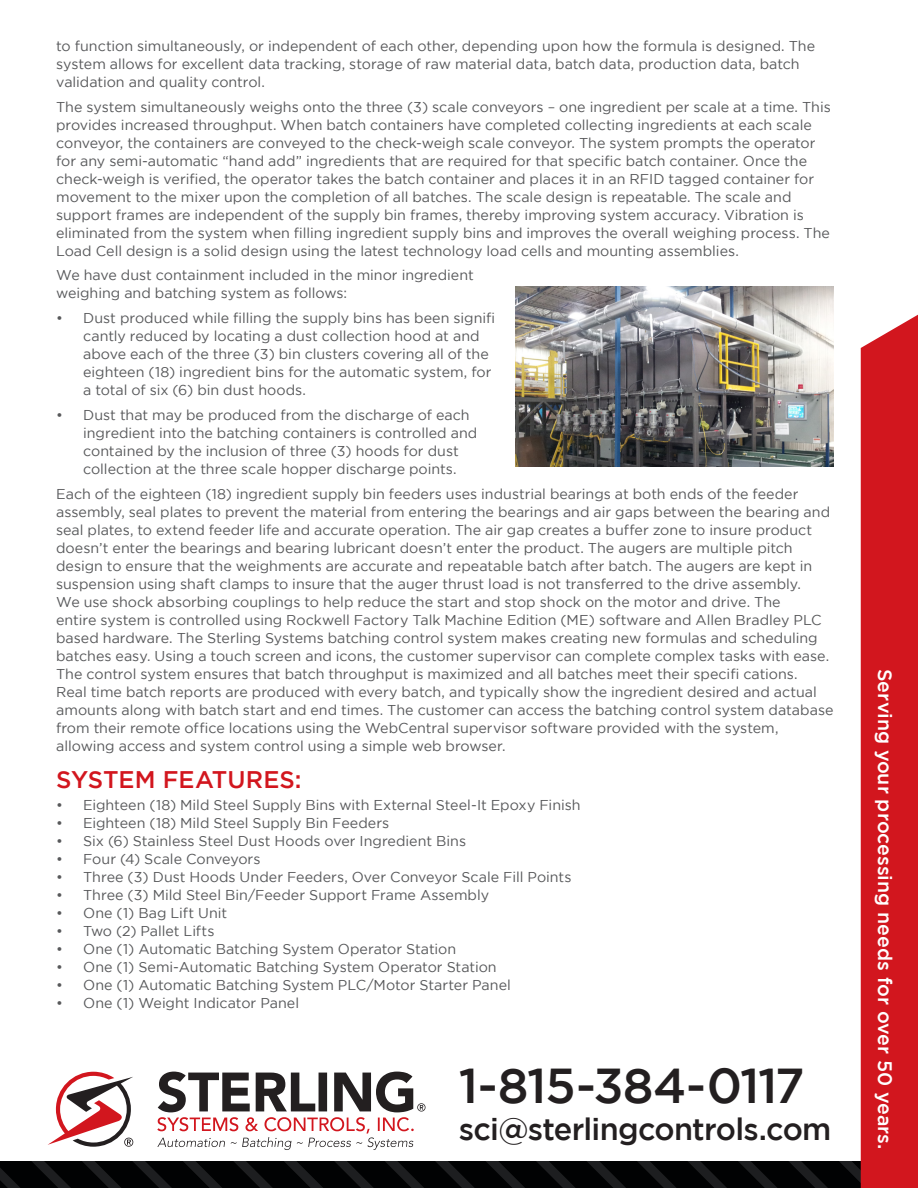
<style>
.page{position:relative;width:918px;height:1188px;background:#fff}
.page>*{position:absolute;margin:0;border:0;box-sizing:border-box;transform-origin:0 0}
.t1{font:500 48.9px "Gotham";letter-spacing:-.03em;color:#231f20}
.t2{font:500 30.75px "Gotham";letter-spacing:-.025em;color:#231f20}
.Heading{font:500 24px "Gotham";color:#d2161e}
.t3{font:500 19.5px "Gotham";color:#fff}
.Paragraph{font:14.25px/18px "Gotham";color:#57585a}
</style>
<div class="page">
<svg style="left:0;top:1161px;width:861px;height:27px;background:#08090a"></svg>
<div style="left:861px;top:314px;width:57px;height:874px;background:#d2161e"></div>
<svg style="left:48px;top:1072px;width:85px;height:75px"></svg>
<svg style="left:157px;top:1072px;width:269px;height:78px"></svg>
<img style="left:515px;top:287px;width:319px;height:179px">
<p class="Paragraph" style="left:56px;top:37px;width:761px">to function simultaneously, or independent of each other, depending upon how the formula is designed. The system allows for excellent data tracking, storage of raw material data, batch data, production data, batch validation and quality control.</p>
<p class="Paragraph" style="left:56px;top:97px;width:776px">The system simultaneously weighs onto the three (3) scale conveyors – one ingredient per scale at a time. This provides increased throughput. When batch containers have completed collecting ingredients at each scale conveyor, the containers are conveyed to the check-weigh scale conveyor. The system prompts the operator for any semi-automatic “hand add” ingredients that are required for that specific batch container. Once the check-weigh is verified, the operator takes the batch container and places it in an RFID tagged container for movement to the mixer upon the completion of all batches. The scale design is repeatable. The scale and support frames are independent of the supply bin frames, thereby improving system accuracy. Vibration is eliminated from the system when filling ingredient supply bins and improves the overall weighing process. The Load Cell design is a solid design using the latest technology load cells and mounting assemblies.</p>
<p class="Paragraph" style="left:56px;top:266px;width:419px">We have dust containment included in the minor ingredient weighing and batching system as follows:</p>
<p class="Paragraph" style="left:83px;top:309px;width:414px;text-indent:-27px">• Dust produced while filling the supply bins has been signifi cantly reduced by locating a dust collection hood at and above each of the three (3) bin clusters covering all of the eighteen (18) ingredient bins for the automatic system, for a total of six (6) bin dust hoods.</p>
<p class="Paragraph" style="left:83px;top:406px;width:396px;text-indent:-27px">• Dust that may be produced from the discharge of each ingredient into the batching containers is controlled and contained by the inclusion of three (3) hoods for dust collection at the three scale hopper discharge points.</p>
<p class="Paragraph" style="left:56px;top:484px;width:779px">Each of the eighteen (18) ingredient supply bin feeders uses industrial bearings at both ends of the feeder assembly, seal plates to prevent the material from entering the bearings and air gaps between the bearing and seal plates, to extend feeder life and accurate operation. The air gap creates a buffer zone to insure product doesn’t enter the bearings and bearing lubricant doesn’t enter the product. The augers are multiple pitch design to ensure that the weighments are accurate and repeatable batch after batch. The augers are kept in suspension using shaft clamps to insure that the auger thrust load is not transferred to the drive assembly.<br>We use shock absorbing couplings to help reduce the start and stop shock on the motor and drive. The<br>entire system is controlled using Rockwell Factory Talk Machine Edition (ME) software and Allen Bradley PLC based hardware. The Sterling Systems batching control system makes creating new formulas and scheduling batches easy. Using a touch screen and icons, the customer supervisor can complete complex tasks with ease.<br>The control system ensures that batch throughput is maximized and all batches meet their specifi cations.<br>Real time batch reports are produced with every batch, and typically show the ingredient desired and actual amounts along with batch start and end times. The customer can access the batching control system database from their remote office locations using the WebCentral supervisor software provided with the system, allowing access and system control using a simple web browser.</p>
<p class="Heading" style="left:56px;top:766px;width:247px">SYSTEM FEATURES:</p>
<p class="Paragraph" style="left:56px;top:796px;width:526px">• Eighteen (18) Mild Steel Supply Bins with External Steel-It Epoxy Finish</p>
<p class="Paragraph" style="left:56px;top:814px;width:335px">• Eighteen (18) Mild Steel Supply Bin Feeders</p>
<p class="Paragraph" style="left:56px;top:832px;width:411px">• Six (6) Stainless Steel Dust Hoods over Ingredient Bins</p>
<p class="Paragraph" style="left:56px;top:850px;width:206px">• Four (4) Scale Conveyors</p>
<p class="Paragraph" style="left:56px;top:868px;width:517px">• Three (3) Dust Hoods Under Feeders, Over Conveyor Scale Fill Points</p>
<p class="Paragraph" style="left:56px;top:886px;width:434px">• Three (3) Mild Steel Bin/Feeder Support Frame Assembly</p>
<p class="Paragraph" style="left:56px;top:904px;width:173px">• One (1) Bag Lift Unit</p>
<p class="Paragraph" style="left:56px;top:922px;width:160px">• Two (2) Pallet Lifts</p>
<p class="Paragraph" style="left:56px;top:940px;width:402px">• One (1) Automatic Batching System Operator Station</p>
<p class="Paragraph" style="left:56px;top:958px;width:442px">• One (1) Semi-Automatic Batching System Operator Station</p>
<p class="Paragraph" style="left:56px;top:976px;width:456px">• One (1) Automatic Batching System PLC/Motor Starter Panel</p>
<p class="Paragraph" style="left:56px;top:994px;width:244px">• One (1) Weight Indicator Panel</p>
<h1 class="t1" style="left:459px;top:1058px;width:347px">1-815-384-0117</h1>
<h2 class="t2" style="left:459px;top:1111px;width:374px">sci@sterlingcontrols.com</h2>
<h3 class="t3" style="left:896px;top:669px;width:482px;rotate:90deg">Serving your processing needs for over 50 years.</h3>
</div>
